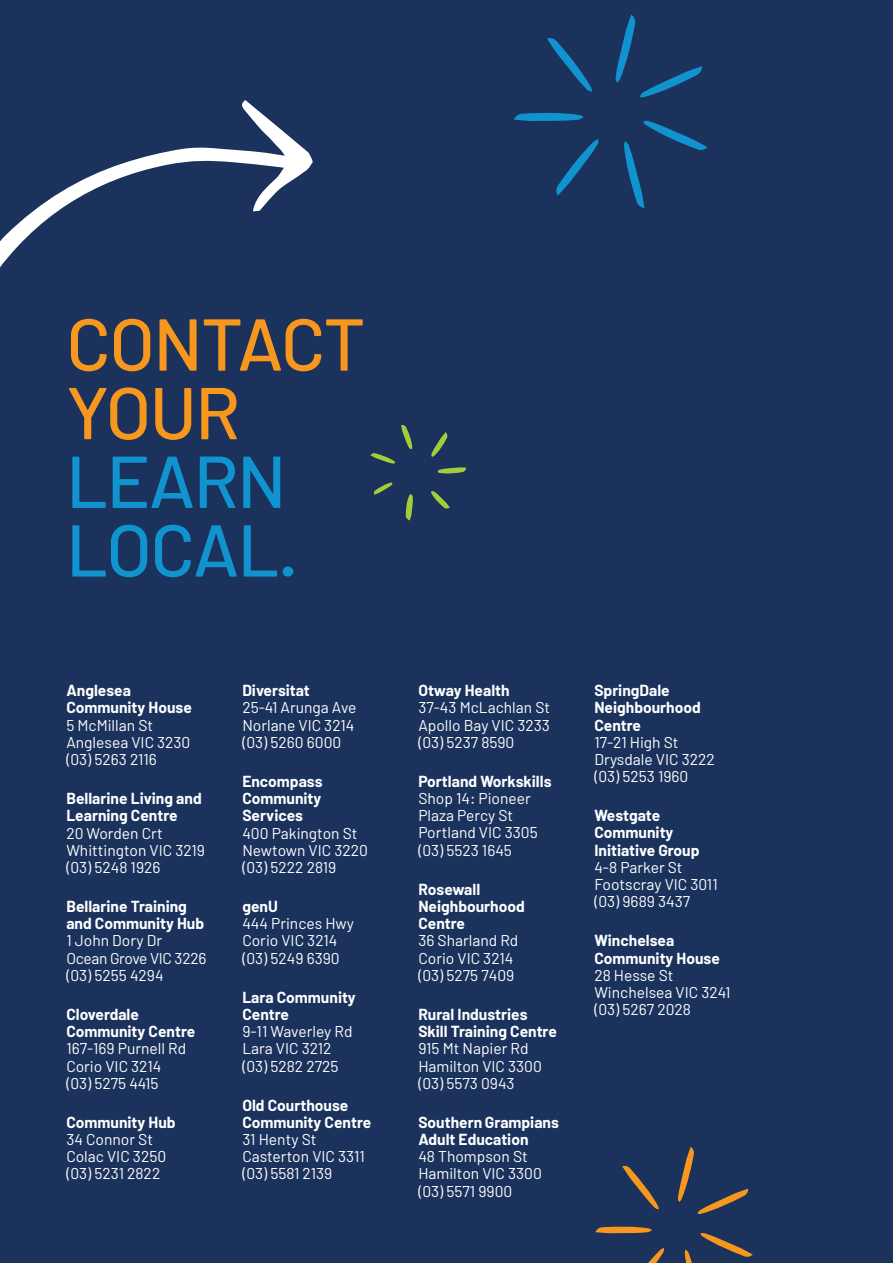
<style>
.page{position:relative;width:893px;height:1263px;background:#1a325c}
.page>*{position:absolute;margin:0;border:0;box-sizing:border-box;transform-origin:0 0}
.t1{font:500 73.35px/68.7px "Barlow";letter-spacing:-.02em;color:#f8971d}
.t2{font:500 73.35px/68.7px "Barlow";letter-spacing:-.02em;color:#1093cf}
.t3{font:15.6px/17.1px "Barlow";color:#fff}
.t4{font:700 15.6px/17.1px "Barlow";color:#fff}
</style>
<div class="page">
<svg style="left:370px;top:453px;width:25px;height:11px"></svg>
<svg style="left:401px;top:425px;width:11px;height:24px"></svg>
<svg style="left:431px;top:432px;width:17px;height:25px"></svg>
<svg style="left:437px;top:467px;width:29px;height:7px"></svg>
<svg style="left:431px;top:491px;width:19px;height:18px"></svg>
<svg style="left:406px;top:494px;width:7px;height:27px"></svg>
<svg style="left:374px;top:482px;width:18px;height:13px"></svg>
<svg style="left:624px;top:120px;width:84px;height:88px"></svg>
<svg style="left:556px;top:139px;width:42px;height:57px"></svg>
<svg style="left:514px;top:112px;width:70px;height:9px"></svg>
<svg style="left:547px;top:38px;width:45px;height:54px"></svg>
<svg style="left:615px;top:14px;width:87px;height:84px"></svg>
<svg style="left:685px;top:1233px;width:68px;height:30px"></svg>
<svg style="left:648px;top:1248px;width:16px;height:15px"></svg>
<svg style="left:595px;top:1226px;width:57px;height:7px"></svg>
<svg style="left:622px;top:1165px;width:37px;height:44px"></svg>
<svg style="left:678px;top:1147px;width:70px;height:67px"></svg>
<svg style="left:0;top:100px;width:313px;height:167px"></svg>
<h1 class="t1" style="left:66px;top:308px;width:301px">CONTACT<br>YOUR</h1>
<h1 class="t2" style="left:66px;top:446px;width:233px">LEARN<br>LOCAL.</h1>
<p class="t4" style="left:66px;top:682px;width:127px">Anglesea<br>Community House</p>
<p class="t3" style="left:66px;top:716px;width:126px">5 McMillan St<br>Anglesea VIC 3230 (03) 5263 2116</p>
<p class="t4" style="left:66px;top:790px;width:137px">Bellarine Living and<br>Learning Centre</p>
<p class="t3" style="left:66px;top:824px;width:140px">20 Worden Crt<br>Whittington VIC 3219 (03) 5248 1926</p>
<p class="t4" style="left:66px;top:898px;width:139px">Bellarine Training and Community Hub</p>
<p class="t3" style="left:66px;top:932px;width:142px">1 John Dory Dr<br>Ocean Grove VIC 3226 (03) 5255 4294</p>
<p class="t4" style="left:66px;top:1006px;width:130px">Cloverdale<br>Community Centre</p>
<p class="t3" style="left:66px;top:1040px;width:121px">167-169 Purnell Rd<br>Corio VIC 3214 (03) 5275 4415</p>
<p class="t4" style="left:66px;top:1114px;width:111px">Community Hub</p>
<p class="t3" style="left:66px;top:1130px;width:101px">34 Connor St<br>Colac VIC 3250 (03) 5231 2822</p>
<p class="t4" style="left:242px;top:682px;width:69px">Diversitat</p>
<p class="t3" style="left:242px;top:699px;width:116px">25-41 Arunga Ave<br>Norlane VIC 3214 (03) 5260 6000</p>
<p class="t4" style="left:242px;top:773px;width:82px;text-align:justify">Encompass Community Services</p>
<p class="t3" style="left:242px;top:824px;width:127px">400 Pakington St<br>Newtown VIC 3220 (03) 5222 2819</p>
<p class="t4" style="left:242px;top:898px;width:37px">genU</p>
<p class="t3" style="left:242px;top:915px;width:113px">444 Princes Hwy<br>Corio VIC 3214 (03) 5249 6390</p>
<p class="t4" style="left:242px;top:988px;width:115px">Lara Community<br>Centre</p>
<p class="t3" style="left:242px;top:1022px;width:112px">9-11 Waverley Rd<br>Lara VIC 3212 (03) 5282 2725</p>
<p class="t4" style="left:242px;top:1096px;width:130px">Old Courthouse<br>Community Centre</p>
<p class="t3" style="left:242px;top:1130px;width:124px">31 Henty St<br>Casterton VIC 3311 (03) 5581 2139</p>
<p class="t4" style="left:418px;top:682px;width:93px">Otway Health</p>
<p class="t3" style="left:418px;top:699px;width:133px;text-align:justify">37-43 McLachlan St Apollo Bay VIC 3233 (03) 5237 8590</p>
<p class="t4" style="left:418px;top:773px;width:135px">Portland Workskills</p>
<p class="t3" style="left:418px;top:790px;width:121px">Shop 14: Pioneer<br>Plaza Percy St<br>Portland VIC 3305 (03) 5523 1645</p>
<p class="t4" style="left:418px;top:881px;width:108px">Rosewall<br>Neighbourhood<br>Centre</p>
<p class="t3" style="left:418px;top:932px;width:101px">36 Sharland Rd<br>Corio VIC 3214 (03) 5275 7409</p>
<p class="t4" style="left:418px;top:1006px;width:140px">Rural Industries<br>Skill Training Centre</p>
<p class="t3" style="left:418px;top:1040px;width:125px">915 Mt Napier Rd<br>Hamilton VIC 3300 (03) 5573 0943</p>
<p class="t4" style="left:418px;top:1113px;width:142px">Southern Grampians<br>Adult Education</p>
<p class="t3" style="left:418px;top:1148px;width:125px">48 Thompson St<br>Hamilton VIC 3300 (03) 5571 9900</p>
<p class="t4" style="left:594px;top:682px;width:108px">SpringDale<br>Neighbourhood<br>Centre</p>
<p class="t3" style="left:594px;top:733px;width:122px">17-21 High St<br>Drysdale VIC 3222 (03) 5253 1960</p>
<p class="t4" style="left:594px;top:807px;width:107px">Westgate<br>Community<br>Initiative Group</p>
<p class="t3" style="left:594px;top:858px;width:125px">4-8 Parker St<br>Footscray VIC 3011 (03) 9689 3437</p>
<p class="t4" style="left:594px;top:932px;width:127px">Winchelsea<br>Community House</p>
<p class="t3" style="left:594px;top:966px;width:138px">28 Hesse St<br>Winchelsea VIC 3241 (03) 5267 2028</p>
</div>
